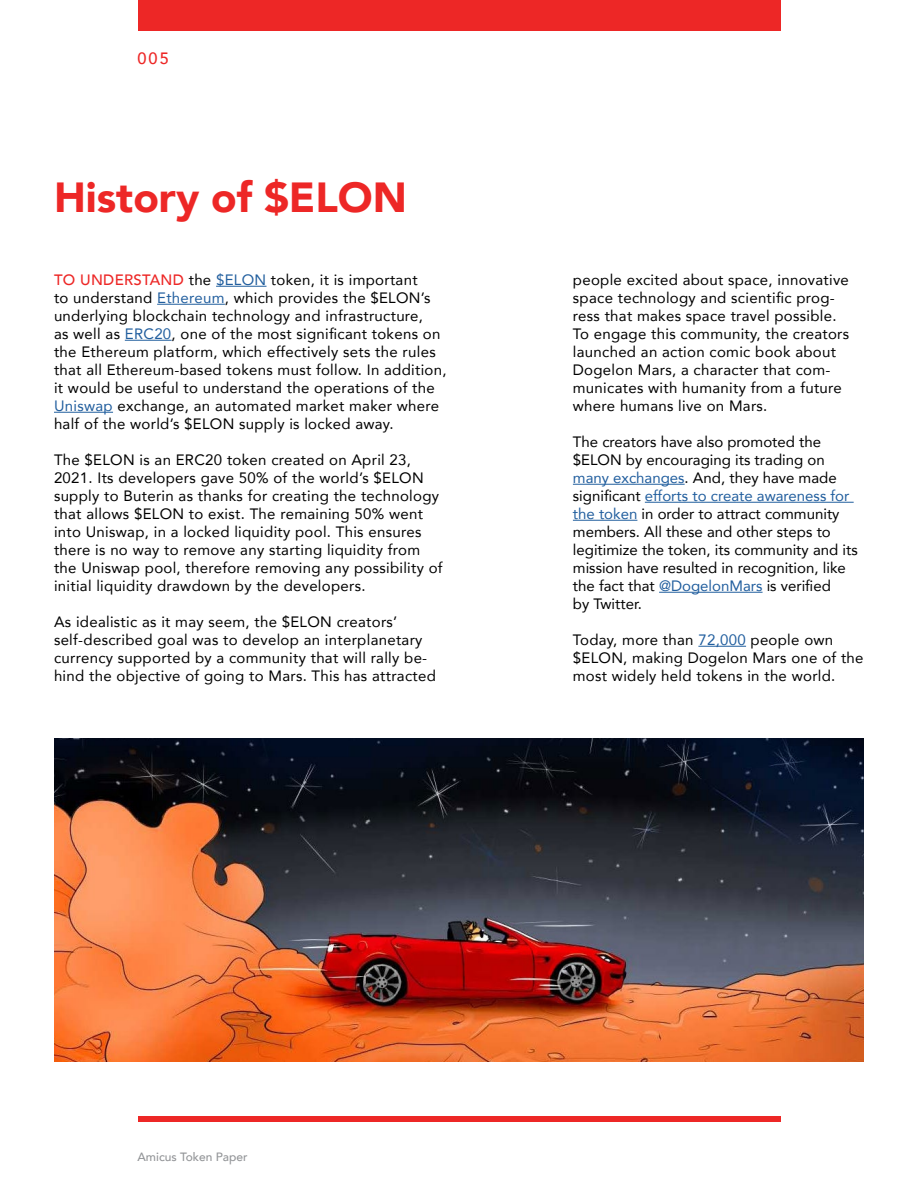
<style>
.page{position:relative;width:918px;height:1188px;background:#fff}
.page>*{position:absolute;margin:0;border:0;box-sizing:border-box;transform-origin:0 0}
.t1{font:900 42px "Avenir";color:#ed2726}
.t2{font:500 16.35px "Avenir";color:#ed2726}
.t3{font:15px/18px "Avenir";letter-spacing:.02em;color:#000}
.t4{font:15px/18px "Avenir";color:#000}
.t5{font:500 12px "Avenir";color:#939598}
.s1{font-weight:500;color:#ed2726}
.s2{color:#215e9e}
</style>
<div class="page">
<div style="left:138px;top:0;width:642px;height:30px;background:#ed2726"></div>
<div style="left:138px;top:1116px;width:642px;height:5px;background:#ed2726"></div>
<hr style="left:216px;top:286px;width:51px;height:1px;background:#215e9e">
<hr style="left:157px;top:304px;width:68px;height:1px;background:#215e9e">
<hr style="left:125px;top:340px;width:47px;height:1px;background:#215e9e">
<hr style="left:54px;top:412px;width:59px;height:1px;background:#215e9e">
<hr style="left:573px;top:484px;width:112px;height:1px;background:#215e9e">
<hr style="left:645px;top:502px;width:209px;height:1px;background:#215e9e">
<hr style="left:573px;top:520px;width:64px;height:1px;background:#215e9e">
<hr style="left:659px;top:592px;width:104px;height:1px;background:#215e9e">
<hr style="left:698px;top:646px;width:48px;height:1px;background:#215e9e">
<img style="left:54px;top:738px;width:810px;height:324px">
<p class="t2" style="left:138px;top:45px;width:33px">005</p>
<h1 class="t1" style="left:54px;top:161px;width:355px">History of $ELON</h1>
<p class="t3" style="left:54px;top:270px;width:394px"><span class="s1">TO UNDERSTAND</span> the <span class="s2">$ELON</span> token, it is important<br>to understand <span class="s2">Ethereum</span>, which provides the $ELON’s underlying blockchain technology and infrastructure,<br>as well as <span class="s2">ERC20</span>, one of the most significant tokens on the Ethereum platform, which effectively sets the rules that all Ethereum-based tokens must follow. In addition, it would be useful to understand the operations of the <span class="s2">Uniswap</span> exchange, an automated market maker where half of the world’s $ELON supply is locked away.</p>
<p class="t3" style="left:54px;top:450px;width:390px">The $ELON is an ERC20 token created on April 23, 2021. Its developers gave 50% of the world’s $ELON supply to Buterin as thanks for creating the technology that allows $ELON to exist. The remaining 50% went into Uniswap, in a locked liquidity pool. This ensures there is no way to remove any starting liquidity from the Uniswap pool, therefore removing any possibility of initial liquidity drawdown by the developers.</p>
<p class="t3" style="left:54px;top:612px;width:383px">As idealistic as it may seem, the $ELON creators’ self-described goal was to develop an interplanetary currency supported by a community that will rally be&shy;hind the objective of going to Mars. This has attracted</p>
<p class="t3" style="left:573px;top:270px;width:278px">people excited about space, innovative space technology and scientific prog&shy;ress that makes space travel possible.<br>To engage this community, the creators launched an action comic book about Dogelon Mars, a character that com&shy;municates with humanity from a future where humans live on Mars.</p>
<p class="t4" style="left:573px;top:432px;width:286px">The creators have also promoted the $ELON by encouraging its trading on <span class="s2">many exchanges</span>. And, they have made significant <span class="s2">efforts to create awareness for the token</span> in order to attract community members. All these and other steps to legitimize the token, its community and its mission have resulted in recognition, like the fact that <span class="s2">@DogelonMars</span> is verified<br>by Twitter.</p>
<p class="t3" style="left:573px;top:630px;width:292px">Today, more than <span class="s2">72,000</span> people own $ELON, making Dogelon Mars one of the most widely held tokens in the world.</p>
<p class="t5" style="left:138px;top:1146px;width:112px">Amicus Token Paper</p>
</div>
